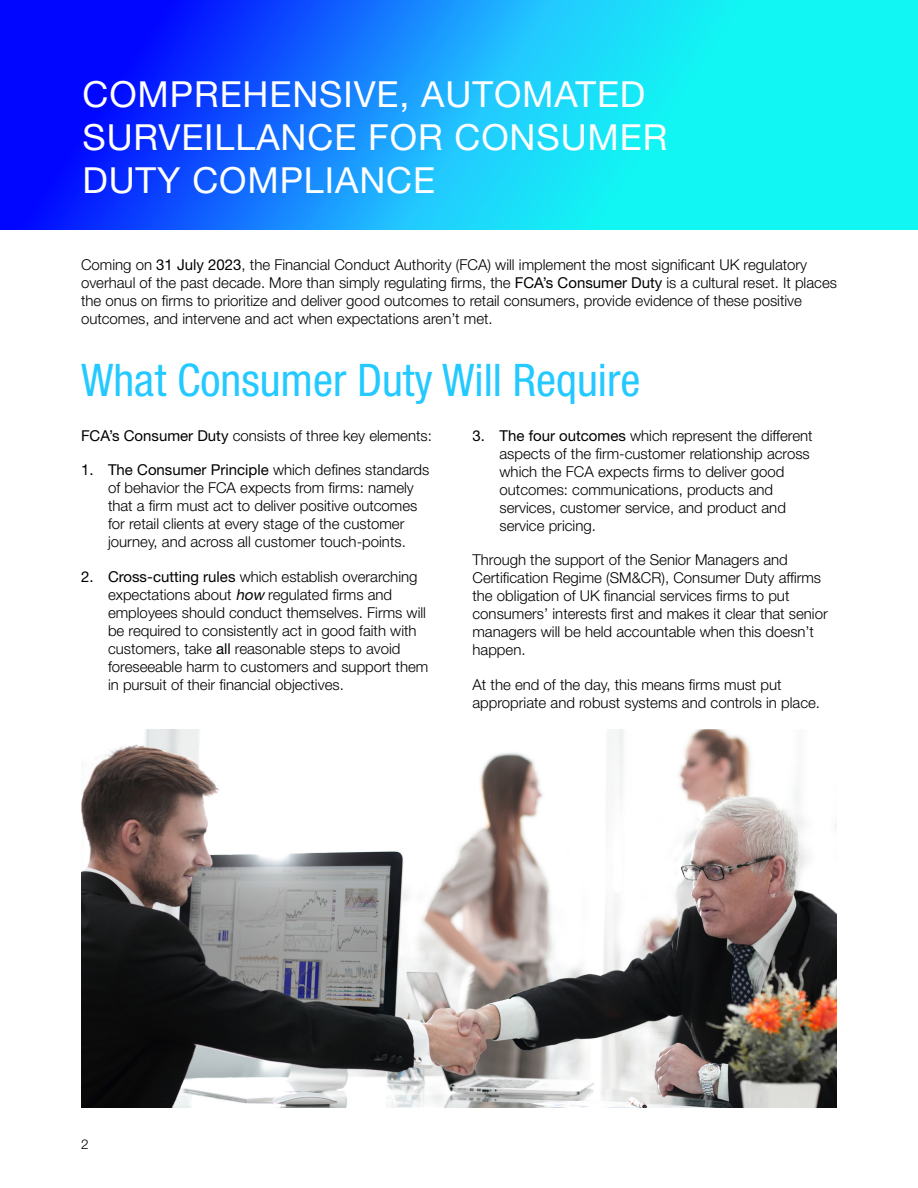
<style>
.page{position:relative;width:918px;height:1188px;background:#fff}
.page>*{position:absolute;margin:0;border:0;box-sizing:border-box;transform-origin:0 0}
.body_text_11_13_be{font:condensed 45px "Helvetica Neue LT Std";color:#23c9ff}
.H1_TITLE_60_regular{font:36px/43.2px "Helvetica Neue LT Std";letter-spacing:.025em;color:#fff}
.body_text_11_13_be-2{font:300 15px/18px "Helvetica Neue LT Std";color:#000}
.t1{font:300 13.5px "Helvetica Neue LT Std";color:#000}
.s1{font-weight:400}
.s2{font-weight:400;font-style:italic}
</style>
<div class="page">
<svg style="left:0;top:0;width:918px;height:230px;background:#119cfa"></svg>
<img style="left:81px;top:729px;width:756px;height:378px">
<p class="H1_TITLE_60_regular" style="left:82px;top:71px;width:586px">COMPREHENSIVE, AUTOMATED<br>SURVEILLANCE FOR CONSUMER<br>DUTY COMPLIANCE</p>
<p class="body_text_11_13_be-2" style="left:81px;top:255px;width:758px">Coming on <span class="s1">31 July 2023</span>, the Financial Conduct Authority (FCA) will implement the most significant UK regulatory overhaul of the past decade. More than simply regulating firms, the <span class="s1">FCA’s Consumer Duty</span> is a cultural reset. It places the onus on firms to prioritize and deliver good outcomes to retail consumers, provide evidence of these positive outcomes, and intervene and act when expectations aren’t met.</p>
<p class="body_text_11_13_be" style="left:81px;top:354px;width:561px">What Consumer Duty Will Require</p>
<p class="body_text_11_13_be-2" style="left:81px;top:426px;width:352px"><span class="s1">FCA’s Consumer Duty</span> consists of three key elements:</p>
<p class="body_text_11_13_be-2" style="left:108px;top:461px;width:323px;text-indent:-27px"><span class="s1">1. The Consumer Principle</span> which defines standards of behavior the FCA expects from firms: namely that a firm must act to deliver positive outcomes for retail clients at every stage of the customer journey, and across all customer touch-points.</p>
<p class="body_text_11_13_be-2" style="left:108px;top:567px;width:322px;text-indent:-27px"><span class="s1">2. Cross-cutting rules</span> which establish overarching expectations about <span class="s2">how</span> regulated firms and employees should conduct themselves. Firms will be required to consistently act in good faith with customers, take <span class="s1">all</span> reasonable steps to avoid foreseeable harm to customers and support them in pursuit of their financial objectives.</p>
<p class="body_text_11_13_be-2" style="left:500px;top:426px;width:315px;text-indent:-27px"><span class="s1">3. The four outcomes</span> which represent the different aspects of the firm-customer relationship across which the FCA expects firms to deliver good outcomes: communications, products and services, customer service, and product and service pricing.</p>
<p class="body_text_11_13_be-2" style="left:472px;top:551px;width:357px">Through the support of the Senior Managers and Certification Regime (SM&amp;CR), Consumer Duty affirms the obligation of UK financial services firms to put consumers’ interests first and makes it clear that senior managers will be held accountable when this doesn’t happen.</p>
<p class="body_text_11_13_be-2" style="left:472px;top:675px;width:349px">At the end of the day, this means firms must put appropriate and robust systems and controls in place.</p>
<p class="t1" style="left:81px;top:1135px;width:9px">2</p>
</div>
